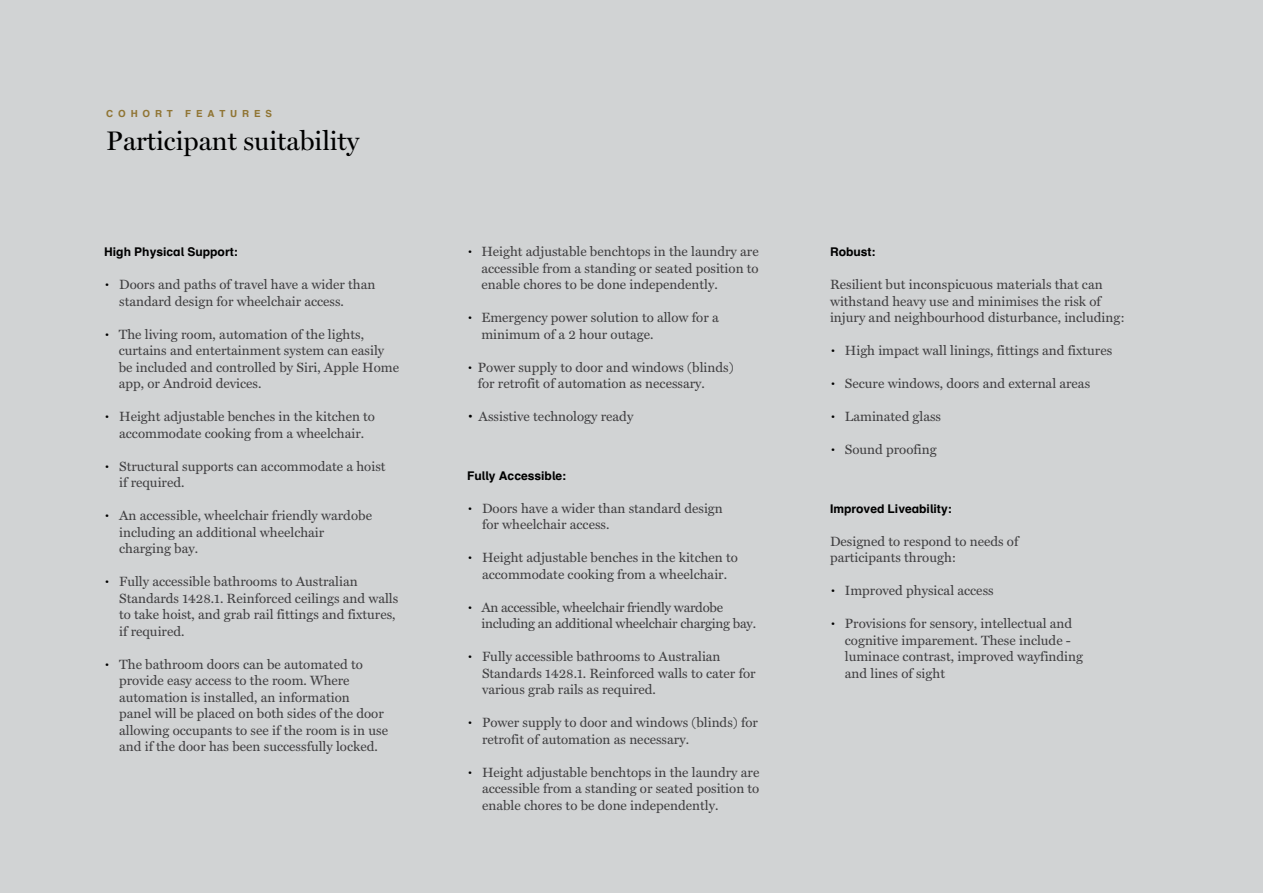
<style>
.page{position:relative;width:1263px;height:893px;background:#d1d3d4}
.page>*{position:absolute;margin:0;border:0;box-sizing:border-box;transform-origin:0 0}
.t1{font:27px "Miller Display Roman";color:#000}
.t2{font:13.5px/16.5px "Miller Text Roman";color:#414042}
.t3{font:13.5px/16.5px "Miller Text Roman";letter-spacing:-.02em;color:#414042}
.t4{font:700 12px "Schulbuch Nord";color:#000}
.t5{font:700 9.75px "Schulbuch Nord";letter-spacing:.5em;color:#907534}
.s1{font-family:"Schulbuch Nord";font-weight:700;font-size:12px;color:#000}
.s2{font-family:"Schulbuch Nord";font-weight:700;color:#000}
</style>
<div class="page">
<p class="t5" style="left:106px;top:107px;width:68px">COHORT</p>
<p class="t5" style="left:185px;top:107px;width:88px">FEATURES</p>
<h1 class="t1" style="left:106px;top:125px;width:255px">Participant suitability</h1>
<p class="t4" style="left:104px;top:244px;width:135px">High Physical Support:</p>
<p class="t2" style="left:119px;top:276px;width:258px;text-indent:-15px"><span class="s1">•</span> Doors and paths of travel have a wider than standard design for wheelchair access.</p>
<p class="t2" style="left:119px;top:326px;width:282px;text-indent:-14px"><span class="s1">•</span> The living room, automation of the lights, curtains and entertainment system can easily be included and controlled by Siri, Apple Home app, or Android devices.</p>
<p class="t2" style="left:104px;top:408px;width:272px;text-align:center"><span class="s1">•</span> Height adjustable benches in the kitchen to accommodate cooking from a wheelchair.</p>
<p class="t2" style="left:119px;top:458px;width:268px;text-indent:-15px"><span class="s1">•</span> Structural supports can accommodate a hoist if required.</p>
<p class="t2" style="left:119px;top:507px;width:254px;text-indent:-15px"><span class="s1">•</span> An accessible, wheelchair friendly wardobe including an additional wheelchair charging bay.</p>
<p class="t2" style="left:119px;top:573px;width:281px;text-indent:-15px"><span class="s1">•</span> Fully accessible bathrooms to Australian Standards 1428.1. Reinforced ceilings and walls to take hoist, and grab rail fittings and fixtures, if required.</p>
<p class="t2" style="left:119px;top:656px;width:270px;text-indent:-15px"><span class="s1">•</span> The bathroom doors can be automated to provide easy access to the room. Where automation is installed, an information<br>panel will be placed on both sides of the door allowing occupants to see if the room is in use and if the door has been successfully locked.</p>
<p class="t2" style="left:481px;top:243px;width:279px;text-align:justify;text-indent:-14px"><span class="s1">•</span> Height adjustable benchtops in the laundry are accessible from a standing or seated position to enable chores to be done independently.</p>
<p class="t2" style="left:481px;top:309px;width:239px;text-indent:-14px"><span class="s1">•</span> Emergency power solution to allow for a minimum of a 2 hour outage.</p>
<p class="t2" style="left:478px;top:359px;width:257px;text-indent:-11px"><span class="s1">•</span> Power supply to door and windows (blinds) for retrofit of automation as necessary.</p>
<p class="t2" style="left:467px;top:408px;width:168px"><span class="s2">•</span> Assistive technology ready</p>
<p class="t4" style="left:467px;top:468px;width:101px">Fully Accessible:</p>
<p class="t2" style="left:482px;top:500px;width:242px;text-indent:-15px"><span class="s1">•</span> Doors have a wider than standard design for wheelchair access.</p>
<p class="t2" style="left:467px;top:549px;width:272px;text-align:center"><span class="s1">•</span> Height adjustable benches in the kitchen to accommodate cooking from a wheelchair.</p>
<p class="t3" style="left:481px;top:599px;width:276px;text-indent:-14px"><span class="s1">•</span> An accessible, wheelchair friendly wardobe including an additional wheelchair charging bay.</p>
<p class="t2" style="left:482px;top:648px;width:275px;text-indent:-15px"><span class="s1">•</span> Fully accessible bathrooms to Australian<br>Standards 1428.1. Reinforced walls to cater for various grab rails as required.</p>
<p class="t2" style="left:482px;top:714px;width:277px;text-indent:-15px"><span class="s1">•</span> Power supply to door and windows (blinds) for retrofit of automation as necessary.</p>
<p class="t2" style="left:482px;top:764px;width:279px;text-align:justify;text-indent:-15px"><span class="s1">•</span> Height adjustable benchtops in the laundry are accessible from a standing or seated position to enable chores to be done independently.</p>
<p class="t4" style="left:830px;top:244px;width:47px">Robust:</p>
<p class="t2" style="left:830px;top:276px;width:296px">Resilient but inconspicuous materials that can withstand heavy use and minimises the risk of injury and neighbourhood disturbance, including:</p>
<p class="t2" style="left:830px;top:342px;width:284px"><span class="s1">•</span> High impact wall linings, fittings and fixtures</p>
<p class="t2" style="left:830px;top:375px;width:262px"><span class="s1">•</span> Secure windows, doors and external areas</p>
<p class="t2" style="left:830px;top:408px;width:113px"><span class="s1">•</span> Laminated glass</p>
<p class="t2" style="left:830px;top:441px;width:108px"><span class="s1">•</span> Sound proofing</p>
<p class="t4" style="left:830px;top:501px;width:123px">Improved Liveability:</p>
<p class="t2" style="left:830px;top:533px;width:190px">Designed to respond to needs of participants through:</p>
<p class="t2" style="left:830px;top:582px;width:165px"><span class="s1">•</span> Improved physical access</p>
<p class="t2" style="left:845px;top:615px;width:240px;text-indent:-15px"><span class="s1">•</span> Provisions for sensory, intellectual and cognitive imparement. These include - luminace contrast, improved wayfinding and lines of sight</p>
</div>
